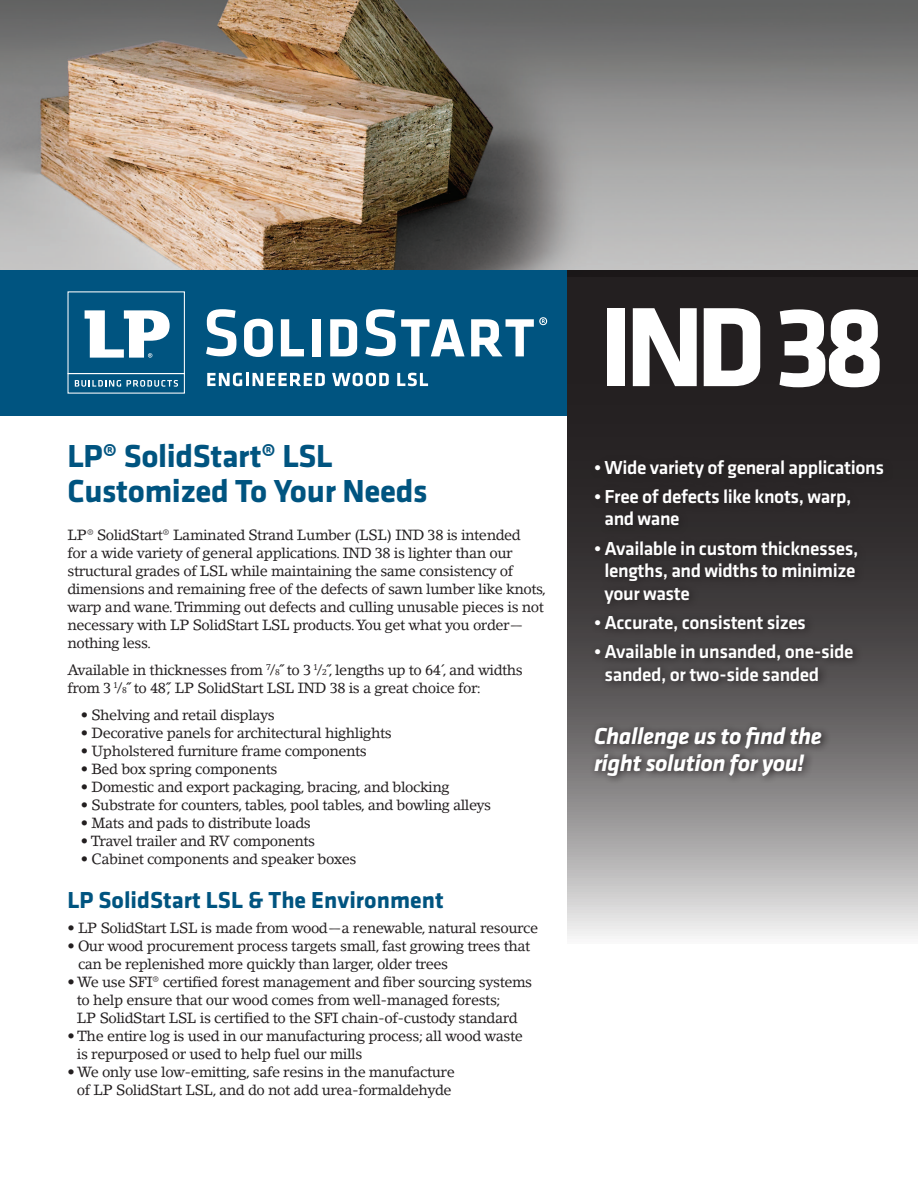
<style>
.page{position:relative;width:918px;height:1188px;background:#fff}
.page>*{position:absolute;margin:0;border:0;box-sizing:border-box;transform-origin:0 0}
.t1{font:700 117px "Klavika";color:#fff}
.t2{font:700 33px/34.5px "Klavika";letter-spacing:-.01em;color:#005480}
.t3{font:italic 700 24px/27px "Klavika";letter-spacing:-.02em;color:#fff}
.t4{font:700 24px "Klavika";color:#005480}
.t5{font:500 19.5px/22.5px "Klavika";letter-spacing:-.02em;color:#fff}
.t6{font:14.7px/18px "Lino Letter Std";letter-spacing:-.03em;color:#231f20}
.s1{font-size:8.55px}
</style>
<div class="page">
<img style="left:0;top:0;width:918px;height:270px">
<div style="left:0;top:270px;width:567px;height:145px;background:#005480"></div>
<svg style="left:75px;top:380px;width:46px;height:7px"></svg>
<svg style="left:127px;top:380px;width:51px;height:7px"></svg>
<div style="left:68px;top:291px;width:117px;height:83px;border:1px solid #fff"></div>
<svg style="left:85px;top:310px;width:85px;height:48px"></svg>
<svg style="left:206px;top:309px;width:30px;height:47px"></svg>
<svg style="left:244px;top:319px;width:29px;height:38px"></svg>
<svg style="left:281px;top:319px;width:23px;height:37px"></svg>
<div style="left:313px;top:319px;width:8px;height:37px;background:#fff"></div>
<svg style="left:330px;top:319px;width:27px;height:37px"></svg>
<svg style="left:365px;top:309px;width:100px;height:47px"></svg>
<svg style="left:471px;top:317px;width:76px;height:39px"></svg>
<svg style="left:207px;top:373px;width:118px;height:13px"></svg>
<svg style="left:332px;top:373px;width:57px;height:13px"></svg>
<svg style="left:397px;top:373px;width:31px;height:13px"></svg>
<svg style="left:567px;top:270px;width:351px;height:666px"></svg>
<div style="left:589px;top:454px;width:304px;height:331px;background:#231f20;opacity:.97"></div>
<h2 class="t2" style="left:68px;top:440px;width:361px">LP® SolidStart® LSL<br>Customized To Your Needs</h2>
<p class="t6" style="left:68px;top:526px;width:480px">LP® SolidStart® Laminated Strand Lumber (LSL) IND 38 is intended<br>for a wide variety of general applications. IND 38 is lighter than our structural grades of LSL while maintaining the same consistency of dimensions and remaining free of the defects of sawn lumber like knots, warp and wane. Trimming out defects and culling unusable pieces is not necessary with LP SolidStart LSL products. You get what you order— nothing less.</p>
<p class="t6" style="left:68px;top:661px;width:457px">Available in thicknesses from <sup>7</sup>/<span class="s1">8</span>˝ to 3 <sup>1</sup>/<span class="s1">2</span>˝, lengths up to 64´, and widths from 3 <sup>1</sup>/<span class="s1">8</span>˝ to 48˝, LP SolidStart LSL IND 38 is a great choice for:</p>
<p class="t6" style="left:81px;top:706px;width:195px">• Shelving and retail displays</p>
<p class="t6" style="left:81px;top:724px;width:312px">• Decorative panels for architectural highlights</p>
<p class="t6" style="left:81px;top:742px;width:288px">• Upholstered furniture frame components</p>
<p class="t6" style="left:81px;top:760px;width:198px">• Bed box spring components</p>
<p class="t6" style="left:81px;top:778px;width:370px">• Domestic and export packaging, bracing, and blocking</p>
<p class="t6" style="left:81px;top:796px;width:412px">• Substrate for counters, tables, pool tables, and bowling alleys</p>
<p class="t6" style="left:81px;top:814px;width:231px">• Mats and pads to distribute loads</p>
<p class="t6" style="left:81px;top:832px;width:236px">• Travel trailer and RV components</p>
<p class="t6" style="left:81px;top:850px;width:277px">• Cabinet components and speaker boxes</p>
<h3 class="t4" style="left:68px;top:887px;width:378px">LP SolidStart LSL &amp; The Environment</h3>
<p class="t6" style="left:68px;top:919px;width:472px">• LP SolidStart LSL is made from wood—a renewable, natural resource</p>
<p class="t6" style="left:78px;top:937px;width:454px;text-indent:-11px">• Our wood procurement process targets small, fast growing trees that can be replenished more quickly than larger, older trees</p>
<p class="t6" style="left:77px;top:973px;width:457px;text-indent:-9px">• We use SFI® certified forest management and fiber sourcing systems to help ensure that our wood comes from well-managed forests;<br>LP SolidStart LSL is certified to the SFI chain-of-custody standard</p>
<p class="t6" style="left:77px;top:1027px;width:448px;text-indent:-9px">• The entire log is used in our manufacturing process; all wood waste is repurposed or used to help fuel our mills</p>
<p class="t6" style="left:68px;top:1063px;width:389px;text-align:center">• We only use low-emitting, safe resins in the manufacture of LP SolidStart LSL, and do not add urea-formaldehyde</p>
<h1 class="t1" style="left:599px;top:284px;width:288px">IND 38</h1>
<h3 class="t5" style="left:594px;top:456px;width:292px">• Wide variety of general applications</h3>
<h3 class="t5" style="left:605px;top:485px;width:248px;text-indent:-11px">• Free of defects like knots, warp, and wane</h3>
<h3 class="t5" style="left:605px;top:537px;width:255px;text-indent:-11px">• Available in custom thicknesses, lengths, and widths to minimize your waste</h3>
<h3 class="t5" style="left:594px;top:612px;width:214px">• Accurate, consistent sizes</h3>
<h3 class="t5" style="left:605px;top:641px;width:250px;text-indent:-11px">• Available in unsanded, one-side sanded, or two-side sanded</h3>
<h3 class="t3" style="left:594px;top:723px;width:229px">Challenge us to find the right solution for you!</h3>
</div>
